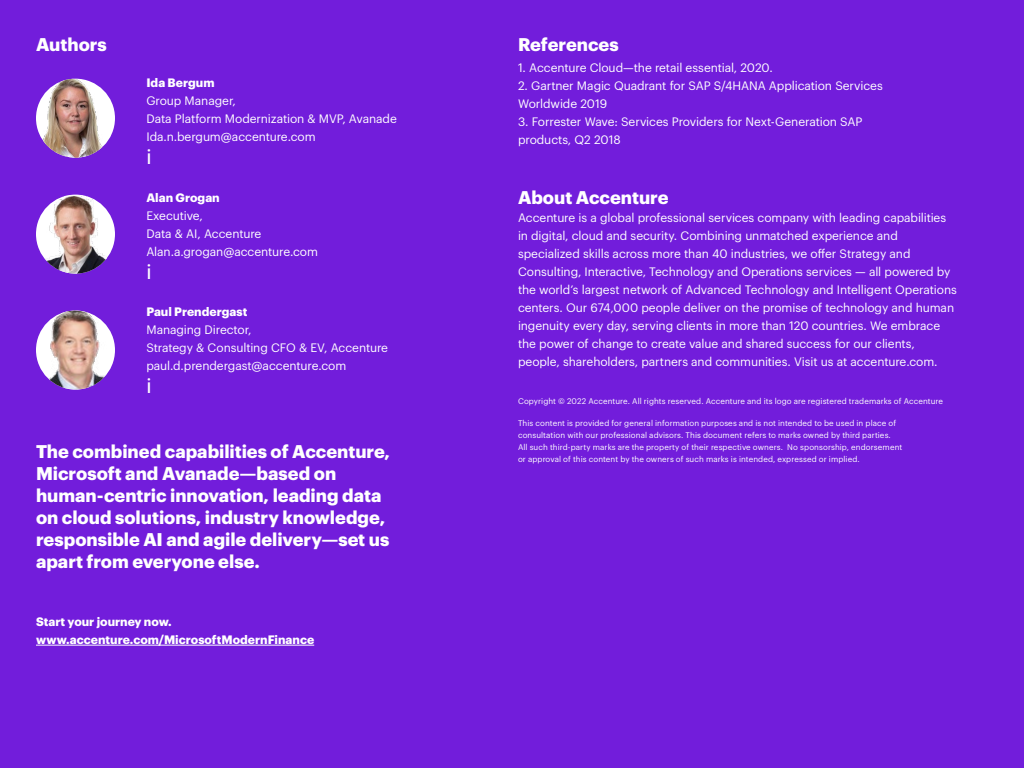
<style>
.page{position:relative;width:1024px;height:768px;background:#721ddb}
.page>*{position:absolute;margin:0;border:0;box-sizing:border-box;transform-origin:0 0}
.t1{font:22px "Myriad Pro";color:#fff}
.t2{font:700 18px/22px "Graphik";color:#fff}
.t3{font:12px/18px "Graphik";letter-spacing:-.01em;color:#fff}
.t4{font:700 12px "Graphik";color:#fff}
.t5{font:8px/12px "Graphik";letter-spacing:.01em;color:#fff}
</style>
<div class="page">
<img style="left:39px;top:79px;width:73px;height:79px">
<img style="left:36px;top:195px;width:79px;height:79px;border-radius:39px">
<img style="left:36px;top:311px;width:79px;height:79px;border-radius:40px">
<hr style="left:36px;top:645px;width:278px;height:1px;background:#fff">
<p class="t2" style="left:36px;top:32px;width:72px">Authors</p>
<p class="t4" style="left:146px;top:73px;width:70px">Ida Bergum</p>
<p class="t3" style="left:146px;top:91px;width:91px">Group Manager,</p>
<p class="t3" style="left:146px;top:109px;width:252px">Data Platform Modernization &amp; MVP, Avanade</p>
<p class="t3" style="left:146px;top:127px;width:171px">Ida.n.bergum@accenture.com</p>
<p class="t1" style="left:146px;top:143px;width:7px">i</p>
<p class="t4" style="left:146px;top:188px;width:75px">Alan Grogan</p>
<p class="t3" style="left:146px;top:205px;width:58px">Executive,</p>
<p class="t3" style="left:146px;top:223px;width:117px">Data &amp; AI, Accenture</p>
<p class="t3" style="left:146px;top:241px;width:173px">Alan.a.grogan@accenture.com</p>
<p class="t1" style="left:146px;top:258px;width:7px">i</p>
<p class="t4" style="left:146px;top:302px;width:103px">Paul Prendergast</p>
<p class="t3" style="left:146px;top:320px;width:107px">Managing Director,</p>
<p class="t3" style="left:146px;top:338px;width:243px">Strategy &amp; Consulting CFO &amp; EV, Accenture</p>
<p class="t3" style="left:146px;top:356px;width:202px">paul.d.prendergast@accenture.com</p>
<p class="t1" style="left:146px;top:372px;width:7px">i</p>
<p class="t2" style="left:36px;top:439px;width:356px">The combined capabilities of Accenture, Microsoft and Avanade—based on human-centric innovation, leading data on cloud solutions, industry knowledge, responsible AI and agile delivery—set us apart from everyone else.</p>
<p class="t4" style="left:36px;top:612px;width:137px">Start your journey now.</p>
<p class="t4" style="left:36px;top:630px;width:280px">www.accenture.com/MicrosoftModernFinance</p>
<p class="t2" style="left:518px;top:32px;width:102px">References</p>
<p class="t3" style="left:518px;top:58px;width:256px">1. Accenture Cloud—the retail essential, 2020.</p>
<p class="t3" style="left:518px;top:76px;width:366px">2. Gartner Magic Quadrant for SAP S/4HANA Application Services<br>Worldwide 2019</p>
<p class="t3" style="left:518px;top:112px;width:346px">3. Forrester Wave: Services Providers for Next-Generation SAP products, Q2 2018</p>
<p class="t2" style="left:518px;top:185px;width:152px">About Accenture</p>
<p class="t3" style="left:518px;top:207px;width:440px">Accenture is a global professional services company with leading capabilities in digital, cloud and security. Combining unmatched experience and specialized skills across more than 40 industries, we offer Strategy and Consulting, Interactive, Technology and Operations services — all powered by the world’s largest network of Advanced Technology and Intelligent Operations centers. Our 674,000 people deliver on the promise of technology and human ingenuity every day, serving clients in more than 120 countries. We embrace the power of change to create value and shared success for our clients, people, shareholders, partners and communities. Visit us at accenture.com.</p>
<p class="t5" style="left:518px;top:395px;width:427px">Copyright © 2022 Accenture. All rights reserved. Accenture and its logo are registered trademarks of Accenture</p>
<p class="t5" style="left:518px;top:416px;width:386px">This content is provided for general information purposes and is not intended to be used in place of consultation with our professional advisors. This document refers to marks owned by third parties.<br>All such third-party marks are the property of their respective owners. No sponsorship, endorsement or approval of this content by the owners of such marks is intended, expressed or implied.</p>
</div>
